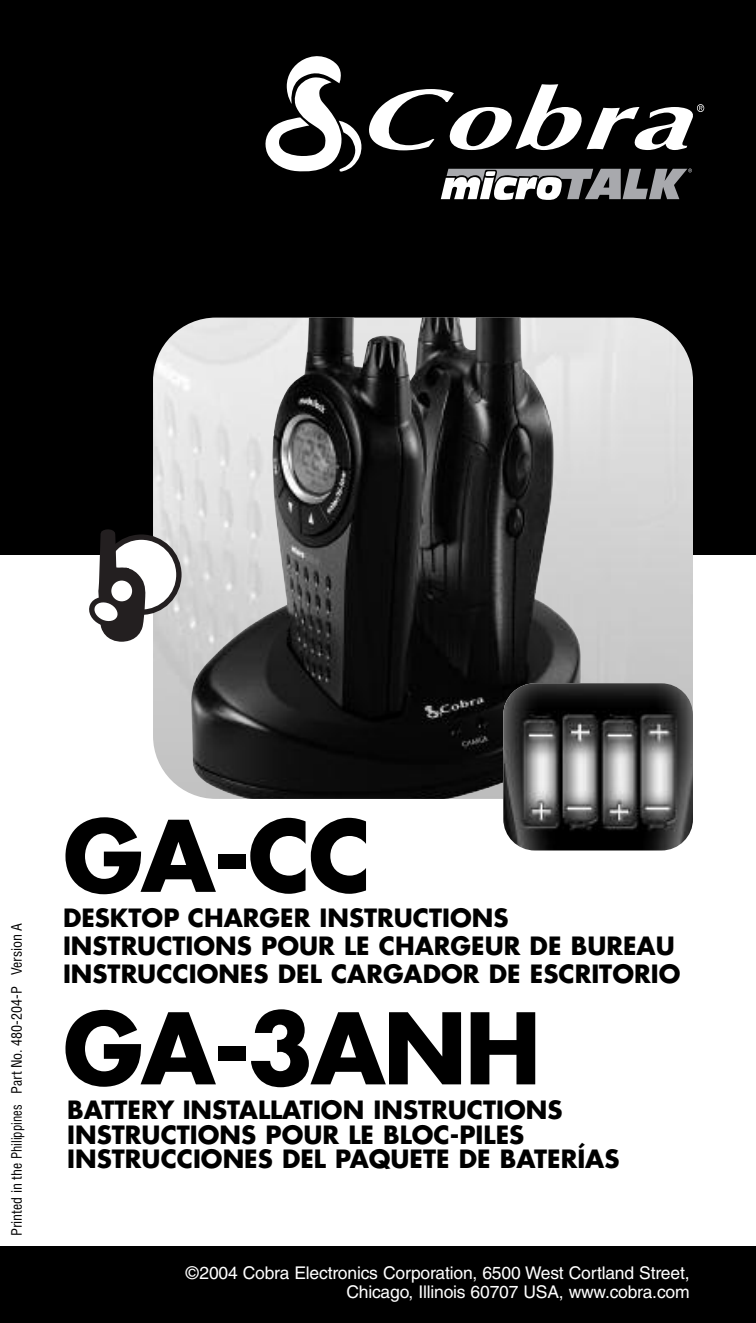
<style>
.page{position:relative;width:756px;height:1323px;background:#fff}
.page>*{position:absolute;margin:0;border:0;box-sizing:border-box;transform-origin:0 0}
.t1{font:700 95.55px "Futura";letter-spacing:-.03em;color:#000}
.t2{font:700 24.5px/28px "Futura";color:#000}
.t3{font:19.6px "Helvetica";color:#231f20}
.t4{font:17.5px/19.2px "Helvetica";letter-spacing:-.01em;color:#fff;text-align:right}
.t5{font:condensed 14px "Helvetica";letter-spacing:-.01em;color:#000}
</style>
<div class="page">
<div style="left:0;top:1246px;width:756px;height:77px;background:#000"></div>
<div style="left:0;top:0;width:756px;height:555px;background:#000"></div>
<svg style="left:266px;top:56px;width:438px;height:144px"></svg>
<img style="left:153px;top:318px;width:540px;height:476px">
<img style="left:191px;top:318px;width:391px;height:481px">
<div style="left:104px;top:537px;width:75px;height:75px;background:#fff;border-radius:50%"></div>
<div style="left:101px;top:534px;width:81px;height:81px;border:5px solid #231f20;border-radius:50%"></div>
<svg style="left:89px;top:529px;width:59px;height:113px"></svg>
<img style="left:503px;top:683px;width:190px;height:167px">
<p class="t5" style="left:9px;top:1236px;width:314px;rotate:-90deg">Printed in the Philippines Part No. 480-204-P Version A</p>
<p class="t3" style="left:1px;top:928px;width:22px">ns</p>
<h1 class="t1" style="left:63px;top:813px;width:310px">GA-CC</h1>
<p class="t2" style="left:63px;top:906px;width:619px">DESKTOP CHARGER INSTRUCTIONS<br>INSTRUCTIONS POUR LE CHARGEUR DE BUREAU<br>INSTRUCCIONES DEL CARGADOR DE ESCRITORIO</p>
<h1 class="t1" style="left:63px;top:1005px;width:480px">GA-3ANH</h1>
<p class="t2" style="left:67px;top:1100px;width:554px;line-height:24.5px">BATTERY INSTALLATION INSTRUCTIONS<br>INSTRUCTIONS POUR LE BLOC-PILES<br>INSTRUCCIONES DEL PAQUETE DE BATERÍAS</p>
<p class="t4" style="left:186px;top:1265px;width:505px">©2004 Cobra Electronics Corporation, 6500 West Cortland Street,<br>Chicago, Illinois 60707 USA, www.cobra.com</p>
</div>
